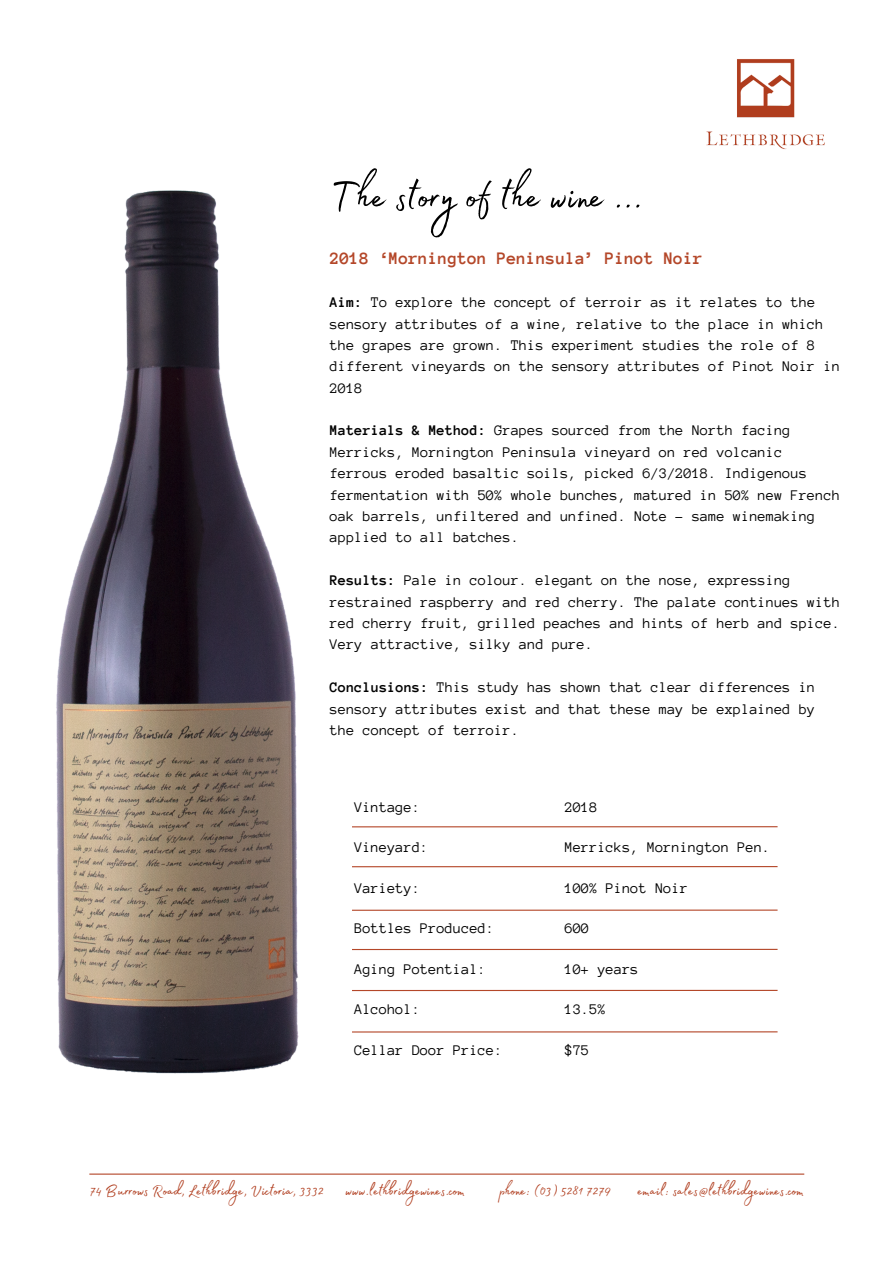
<style>
.page{position:relative;width:894px;height:1264px;background:#fff}
.page>*{position:absolute;margin:0;border:0;box-sizing:border-box;transform-origin:0 0}
.t1{font:51px "Madelyn Fill";color:#000}
.t2{font:19.5px "Madelyn Fill";color:#b03d1e}
.t3{font:700 18px "Anonymous Pro";color:#b44729}
.t4{font:15px/21.3px "Anonymous Pro";color:#000}
.s1{font-weight:700}
</style>
<div class="page">
<img style="left:706px;top:59px;width:119px;height:91px">
<hr style="left:352px;top:826px;width:425px;height:1px;background:#b44729">
<hr style="left:89px;top:1173px;width:715px;height:1px;background:#b44729">
<hr style="left:352px;top:866px;width:425px;height:1px;background:#b44729">
<hr style="left:352px;top:989px;width:425px;height:2px;background:#b44729">
<hr style="left:352px;top:948px;width:425px;height:2px;background:#b44729">
<hr style="left:352px;top:909px;width:425px;height:1px;background:#b44729">
<hr style="left:352px;top:1031px;width:425px;height:1px;background:#b44729">
<img style="left:56px;top:191px;width:242px;height:882px">
<p class="t1" style="left:330px;top:158px;width:314px">The story of the wine ...</p>
<p class="t3" style="left:330px;top:249px;width:374px">2018 ‘Mornington Peninsula’ Pinot Noir</p>
<p class="t4" style="left:330px;top:292px;width:511px"><span class="s1">Aim:</span> To explore the concept of terroir as it relates to the sensory attributes of a wine, relative to the place in which the grapes are grown. This experiment studies the role of 8 different vineyards on the sensory attributes of Pinot Noir in 2018</p>
<p class="t4" style="left:330px;top:420px;width:511px"><span class="s1">Materials &amp; Method:</span> Grapes sourced from the North facing Merricks, Mornington Peninsula vineyard on red volcanic ferrous eroded basaltic soils, picked 6/3/2018. Indigenous fermentation with 50% whole bunches, matured in 50% new French oak barrels, unfiltered and unfined. Note - same winemaking applied to all batches.</p>
<p class="t4" style="left:330px;top:569px;width:511px"><span class="s1">Results:</span> Pale in colour. elegant on the nose, expressing restrained raspberry and red cherry. The palate continues with red cherry fruit, grilled peaches and hints of herb and spice.<br>Very attractive, silky and pure.</p>
<p class="t4" style="left:330px;top:676px;width:487px;text-align:justify"><span class="s1">Conclusions:</span> This study has shown that clear differences in sensory attributes exist and that these may be explained by the concept of terroir.</p>
<p class="t4" style="left:354px;top:796px;width:67px">Vintage:</p>
<h1 class="t4" style="left:354px;top:836px;width:76px">Vineyard:</h1>
<h2 class="t4" style="left:354px;top:877px;width:67px">Variety:</h2>
<p class="t4" style="left:354px;top:917px;width:141px">Bottles Produced:</p>
<p class="t4" style="left:354px;top:958px;width:133px">Aging Potential:</p>
<p class="t4" style="left:354px;top:998px;width:67px">Alcohol:</p>
<p class="t4" style="left:354px;top:1039px;width:150px">Cellar Door Price:</p>
<p class="t4" style="left:564px;top:796px;width:34px">2018</p>
<p class="t4" style="left:564px;top:836px;width:207px">Merricks, Mornington Pen.</p>
<p class="t4" style="left:564px;top:877px;width:125px">100% Pinot Noir</p>
<p class="t4" style="left:564px;top:917px;width:26px">600</p>
<p class="t4" style="left:564px;top:958px;width:76px">10+ years</p>
<p class="t4" style="left:564px;top:998px;width:43px">13.5%</p>
<p class="t4" style="left:564px;top:1039px;width:26px">$75</p>
<h3 class="t2" style="left:89px;top:1175px;width:236px">74 Burrows Road, Lethbridge, Victoria, 3332</h3>
<h3 class="t2" style="left:345px;top:1175px;width:121px">www.lethbridgewines.com</h3>
<h3 class="t2" style="left:499px;top:1175px;width:112px">phone: (03) 5281 7279</h3>
<h3 class="t2" style="left:637px;top:1175px;width:167px">email: sales@lethbridgewines.com</h3>
</div>
